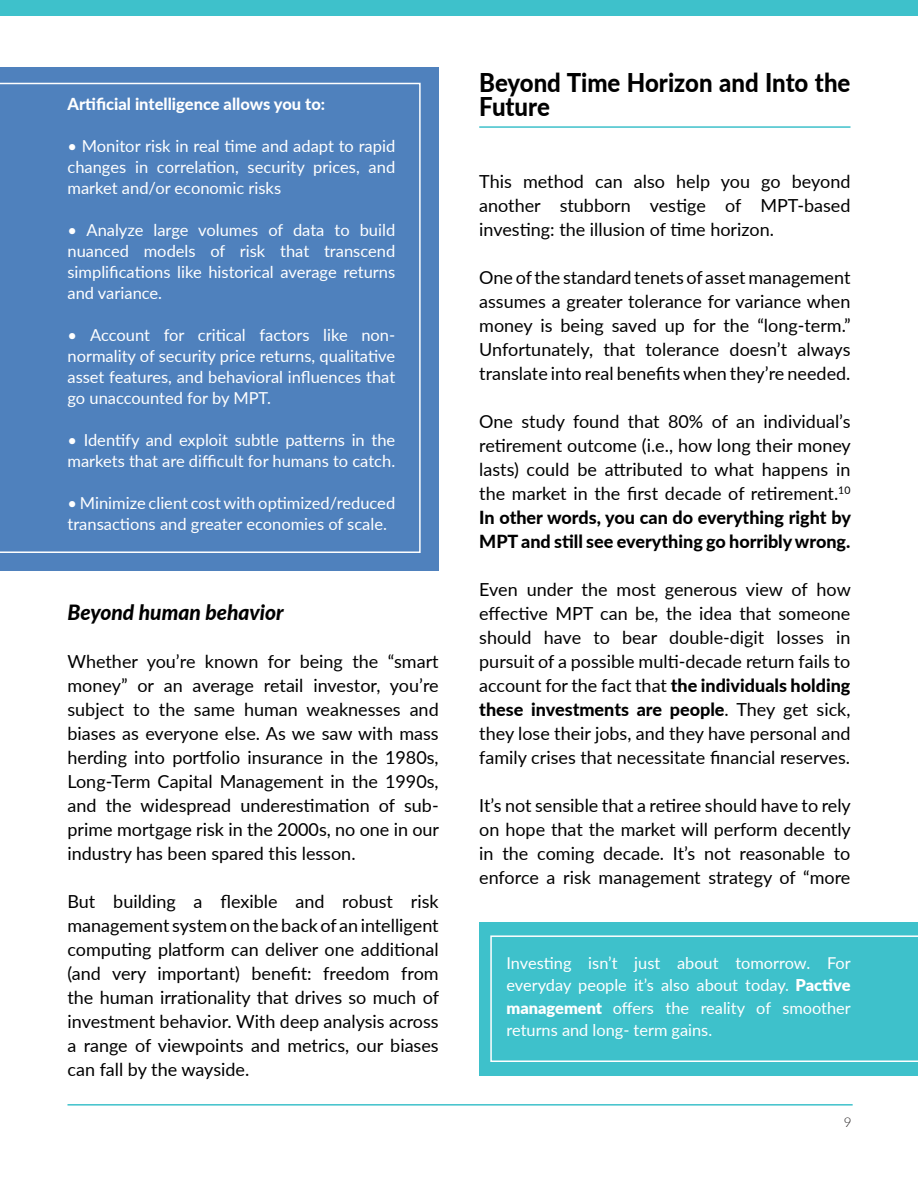
<style>
.page{position:relative;width:918px;height:1188px;background:#fff}
.page>*{position:absolute;margin:0;border:0;box-sizing:border-box;transform-origin:0 0}
.t1{font:800 25.8px/24px "Lato";color:#000;scale:.93 1}
.t2{font:italic 800 21px "Lato";color:#000}
.t3{font:18px/24px "Lato";color:#000;text-align:justify}
.t4{font:16.5px/21px "Lato";color:#fff;text-align:justify}
.t5{font:800 16.5px "Lato";color:#fff}
.t6{font:16.35px/22.5px "Lato";color:#fff;text-align:justify}
.t7{font:300 13.5px "Lato";color:#231f20}
.s1{font-weight:800}
.s2{font-weight:900}
</style>
<div class="page">
<div style="left:1px;top:0;width:917px;height:16px;background:#3ec1cb"></div>
<hr style="left:68px;top:1104px;width:785px;height:2px;background:#3ec1cb">
<div style="left:0;top:68px;width:439px;height:504px;background:#4f81bd"></div>
<svg style="left:0;top:83px;width:421px;height:470px"></svg>
<div style="left:479px;top:922px;width:439px;height:154px;background:#3ec1cb"></div>
<svg style="left:490px;top:935px;width:428px;height:127px"></svg>
<hr style="left:479px;top:126px;width:371px;height:2px;background:#3ec1cb">
<p class="t5" style="left:68px;top:91px;width:259px">Artificial intelligence allows you to:</p>
<p class="t4" style="left:68px;top:134px;width:329px">• Monitor risk in real time and adapt to rapid changes in correlation, security prices, and market and/or economic risks</p>
<p class="t4" style="left:68px;top:218px;width:329px">• Analyze large volumes of data to build nuanced models of risk that transcend simplifications like historical average returns and variance.</p>
<p class="t4" style="left:68px;top:323px;width:329px">• Account for critical factors like non&shy;normality of security price returns, qualitative asset features, and behavioral influences that go unaccounted for by MPT.</p>
<p class="t4" style="left:68px;top:428px;width:329px">• Identify and exploit subtle patterns in the markets that are difficult for humans to catch.</p>
<p class="t4" style="left:68px;top:491px;width:329px">• Minimize client cost with optimized/reduced transactions and greater economies of scale.</p>
<p class="t2" style="left:68px;top:596px;width:218px">Beyond human behavior</p>
<p class="t3" style="left:68px;top:648px;width:373px">Whether you’re known for being the “smart money” or an average retail investor, you’re subject to the same human weaknesses and biases as everyone else. As we saw with mass herding into portfolio insurance in the 1980s, Long-Term Capital Management in the 1990s, and the widespread underestimation of sub&shy;prime mortgage risk in the 2000s, no one in our industry has been spared this lesson.</p>
<p class="t3" style="left:68px;top:888px;width:373px">But building a flexible and robust risk management system on the back of an intelligent computing platform can deliver one additional (and very important) benefit: freedom from the human irrationality that drives so much of investment behavior. With deep analysis across a range of viewpoints and metrics, our biases can fall by the wayside.</p>
<p class="t1" style="left:479px;top:69px;width:401px">Beyond Time Horizon and Into the<br>Future</p>
<p class="t3" style="left:479px;top:168px;width:373px">This method can also help you go beyond another stubborn vestige of MPT-based investing: the illusion of time horizon.</p>
<p class="t3" style="left:479px;top:264px;width:373px">One of the standard tenets of asset management assumes a greater tolerance for variance when money is being saved up for the “long-term.” Unfortunately, that tolerance doesn’t always translate into real benefits when they’re needed.</p>
<p class="t3" style="left:479px;top:408px;width:373px">One study found that 80% of an individual’s retirement outcome (i.e., how long their money lasts) could be attributed to what happens in the market in the first decade of retirement.<sup>10<br></sup><span class="s1">In other words, you can do everything right by MPT and still see everything go horribly wrong.</span></p>
<p class="t3" style="left:479px;top:576px;width:373px">Even under the most generous view of how effective MPT can be, the idea that someone should have to bear double-digit losses in pursuit of a possible multi-decade return fails to account for the fact that <span class="s1">the individuals holding these investments are people</span>. They get sick, they lose their jobs, and they have personal and family crises that necessitate financial reserves.</p>
<p class="t3" style="left:479px;top:792px;width:373px">It’s not sensible that a retiree should have to rely on hope that the market will perform decently in the coming decade. It’s not reasonable to enforce a risk management strategy of “more</p>
<p class="t6" style="left:507px;top:951px;width:346px">Investing isn’t just about tomorrow. For everyday people it’s also about today. <span class="s2">Pactive management</span> offers the reality of smoother returns and long- term gains.</p>
<p class="t7" style="left:844px;top:1113px;width:9px">9</p>
</div>
